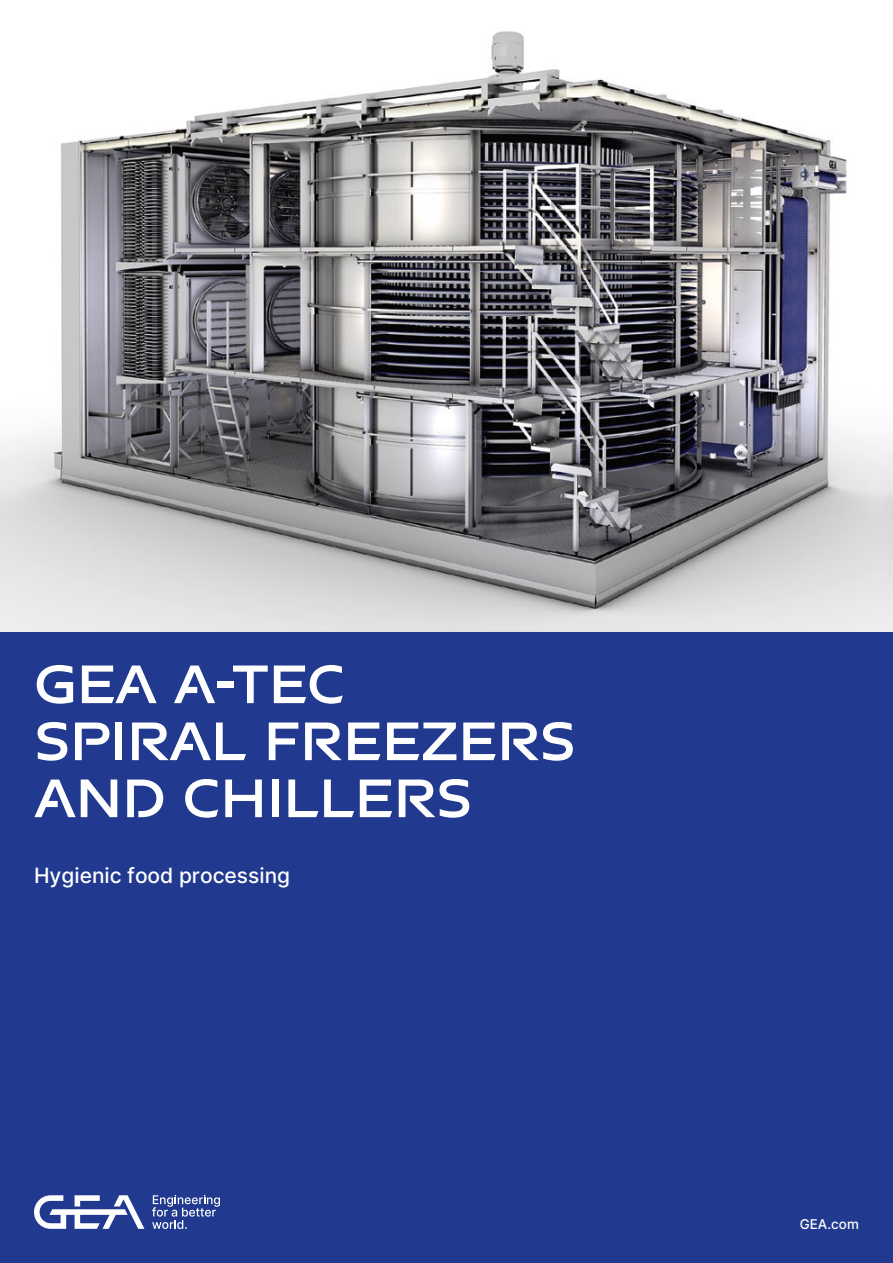
<style>
.page{position:relative;width:893px;height:1263px;background:#213a8f}
.page>*{position:absolute;margin:0;border:0;box-sizing:border-box;transform-origin:0 0}
.t1{font:700 57px/57px "GEA Sans";letter-spacing:-.01em;color:#fff}
.t2{font:21px "Inter";color:#fff}
.t3{font:13.5px "Inter";color:#fff}
</style>
<div class="page">
<img style="left:0;top:0;width:893px;height:631px">
<svg style="left:34px;top:1195px;width:110px;height:34px"></svg>
<svg style="left:152px;top:1195px;width:68px;height:34px"></svg>
<p class="t1" style="left:34px;top:654px;width:543px">GEA A-TEC<br>SPIRAL FREEZERS<br>AND CHILLERS</p>
<p class="t2" style="left:34px;top:860px;width:258px">Hygienic food processing</p>
<p class="t3" style="left:800px;top:1214px;width:61px">GEA.com</p>
</div>
